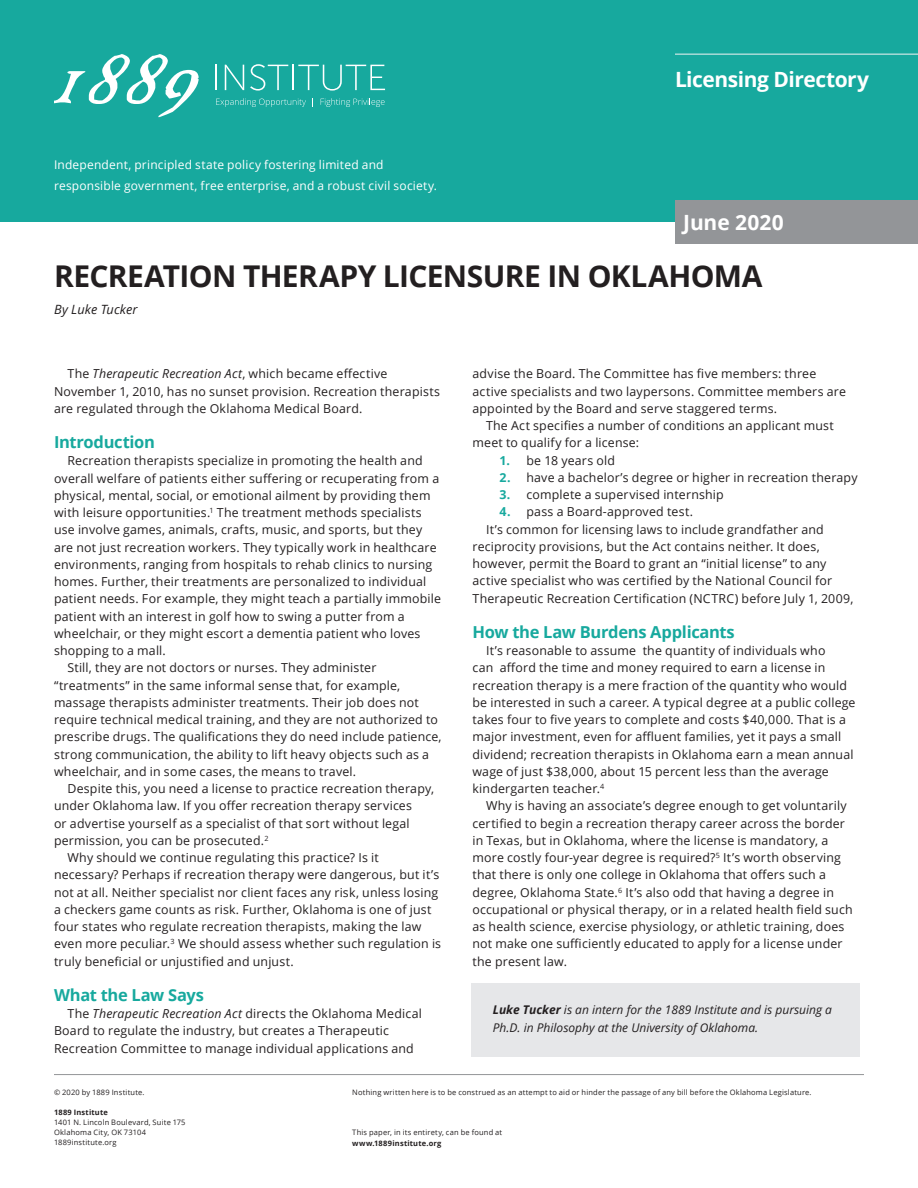
<style>
.page{position:relative;width:918px;height:1188px;background:#fff}
.page>*{position:absolute;margin:0;border:0;box-sizing:border-box;transform-origin:0 0}
.t1{font:700 30px "Open Sans";letter-spacing:-.02em;color:#231f20}
.t2{font:700 21px "Open Sans";letter-spacing:-.02em;color:#fff}
.t3{font:700 21px "Open Sans";color:#fff}
.Title_2{font:700 16.5px "Open Sans";letter-spacing:-.02em;color:#17a99e}
.Byline{font:italic 12.75px "Open Sans";letter-spacing:.01em;color:#231f20}
.Body_-_No_Grid{font:12.3px/17.2px "Open Sans";letter-spacing:.015em;color:#231f20}
.Body_Bullets{font:12.3px "Open Sans";letter-spacing:.015em;color:#231f20}
.t4{font:12px/21px "Open Sans";letter-spacing:.015em;color:#fff}
.Byline_Box{font:italic 12px/18px "Open Sans";color:#231f20}
.t5{font:7.5px/10.2px "Open Sans";letter-spacing:.025em;color:#231f20}
.t6{font:700 7.5px "Open Sans";letter-spacing:.025em;color:#231f20}
.s1{font-style:italic}
.s2{font-weight:700;color:#17a99e}
.s3{font-weight:700}
</style>
<div class="page">
<div style="left:0;top:0;width:918px;height:222px;background:#17a99e"></div>
<div style="left:675px;top:200px;width:243px;height:44px;background:#939598"></div>
<hr style="left:675px;top:54px;width:243px;height:1px;background:#f2f3f4">
<hr style="left:54px;top:1074px;width:810px;height:1px;background:#939598">
<svg style="left:54px;top:54px;width:145px;height:63px"></svg>
<hr style="left:215px;top:65px;width:2px;height:25px;background:#fff">
<svg style="left:225px;top:65px;width:19px;height:25px"></svg>
<svg style="left:250px;top:64px;width:135px;height:27px"></svg>
<svg style="left:216px;top:98px;width:90px;height:9px"></svg>
<svg style="left:321px;top:98px;width:64px;height:9px"></svg>
<div style="left:471px;top:983px;width:388px;height:74px;background:#e6e7e9"></div>
<p class="t4" style="left:54px;top:154px;width:385px">Independent, principled state policy fostering limited and responsible government, free enterprise, and a robust civil society.</p>
<h2 class="t2" style="left:675px;top:64px;width:195px">Licensing Directory</h2>
<h2 class="t3" style="left:683px;top:208px;width:102px">June 2020</h2>
<p class="t1" style="left:54px;top:255px;width:710px">RECREATION THERAPY LICENSURE IN OKLAHOMA</p>
<p class="Byline" style="left:54px;top:301px;width:85px">By Luke Tucker</p>
<p class="Body_-_No_Grid" style="left:54px;top:365px;width:388px;text-indent:14px">The <span class="s1">Therapeutic Recreation Act</span>, which became effective<br>November 1, 2010, has no sunset provision. Recreation therapists are regulated through the Oklahoma Medical Board.</p>
<p class="Title_2" style="left:54px;top:431px;width:102px">Introduction</p>
<p class="Body_-_No_Grid" style="left:54px;top:452px;width:389px;text-indent:14px">Recreation therapists specialize in promoting the health and overall welfare of patients either suffering or recuperating from a physical, mental, social, or emotional ailment by providing them with leisure opportunities.<sup>1</sup> The treatment methods specialists use involve games, animals, crafts, music, and sports, but they are not just recreation workers. They typically work in healthcare environments, ranging from hospitals to rehab clinics to nursing homes. Further, their treatments are personalized to individual patient needs. For example, they might teach a partially immobile patient with an interest in golf how to swing a putter from a wheelchair, or they might escort a dementia patient who loves shopping to a mall.</p>
<p class="Body_-_No_Grid" style="left:54px;top:659px;width:389px;text-indent:14px">Still, they are not doctors or nurses. They administer “treatments” in the same informal sense that, for example, massage therapists administer treatments. Their job does not require technical medical training, and they are not authorized to prescribe drugs. The qualifications they do need include patience, strong communication, the ability to lift heavy objects such as a wheelchair, and in some cases, the means to travel.</p>
<p class="Body_-_No_Grid" style="left:54px;top:780px;width:382px;text-indent:14px">Despite this, you need a license to practice recreation therapy, under Oklahoma law. If you offer recreation therapy services<br>or advertise yourself as a specialist of that sort without legal permission, you can be prosecuted.<sup>2</sup></p>
<p class="Body_-_No_Grid" style="left:54px;top:849px;width:389px;text-indent:14px">Why should we continue regulating this practice? Is it necessary? Perhaps if recreation therapy were dangerous, but it’s not at all. Neither specialist nor client faces any risk, unless losing a checkers game counts as risk. Further, Oklahoma is one of just four states who regulate recreation therapists, making the law even more peculiar.<sup>3</sup> We should assess whether such regulation is truly beneficial or unjustified and unjust.</p>
<p class="Title_2" style="left:54px;top:983px;width:151px">What the Law Says</p>
<p class="Body_-_No_Grid" style="left:54px;top:1005px;width:369px;text-indent:14px">The <span class="s1">Therapeutic Recreation Act</span> directs the Oklahoma Medical<br>Board to regulate the industry, but creates a Therapeutic<br>Recreation Committee to manage individual applications and</p>
<p class="Body_-_No_Grid" style="left:472px;top:365px;width:375px">advise the Board. The Committee has five members: three active specialists and two laypersons. Committee members are appointed by the Board and serve staggered terms.</p>
<p class="Body_-_No_Grid" style="left:472px;top:417px;width:363px;text-indent:14px">The Act specifies a number of conditions an applicant must meet to qualify for a license:</p>
<p class="Body_Bullets" style="left:500px;top:452px;width:117px"><span class="s2">1.</span> be 18 years old</p>
<p class="Body_Bullets" style="left:500px;top:469px;width:360px"><span class="s2">2.</span> have a bachelor’s degree or higher in recreation therapy</p>
<p class="Body_Bullets" style="left:500px;top:486px;width:226px"><span class="s2">3.</span> complete a supervised internship</p>
<p class="Body_Bullets" style="left:500px;top:504px;width:195px"><span class="s2">4.</span> pass a Board-approved test.</p>
<p class="Body_-_No_Grid" style="left:472px;top:520px;width:382px;text-indent:14px">It’s common for licensing laws to include grandfather and reciprocity provisions, but the Act contains neither. It does, however, permit the Board to grant an “initial license” to any active specialist who was certified by the National Council for Therapeutic Recreation Certification (NCTRC) before July 1, 2009,</p>
<p class="Title_2" style="left:472px;top:620px;width:264px">How the Law Burdens Applicants</p>
<p class="Body_-_No_Grid" style="left:472px;top:642px;width:385px;text-indent:14px">It’s reasonable to assume the quantity of individuals who<br>can afford the time and money required to earn a license in recreation therapy is a mere fraction of the quantity who would be interested in such a career. A typical degree at a public college takes four to five years to complete and costs $40,000. That is a major investment, even for affluent families, yet it pays a small dividend; recreation therapists in Oklahoma earn a mean annual wage of just $38,000, about 15 percent less than the average kindergarten teacher.<sup>4</sup></p>
<p class="Body_-_No_Grid" style="left:472px;top:797px;width:382px;text-indent:14px">Why is having an associate’s degree enough to get voluntarily certified to begin a recreation therapy career across the border in Texas, but in Oklahoma, where the license is mandatory, a more costly four-year degree is required?<sup>5</sup> It’s worth observing that there is only one college in Oklahoma that offers such a degree, Oklahoma State.<sup>6</sup> It’s also odd that having a degree in occupational or physical therapy, or in a related health field such as health science, exercise physiology, or athletic training, does not make one sufficiently educated to apply for a license under the present law.</p>
<p class="Byline_Box" style="left:493px;top:1001px;width:341px"><span class="s3">Luke Tucker</span> is an intern for the 1889 Institute and is pursuing a<br>Ph.D. in Philosophy at the University of Oklahoma.</p>
<p class="t5" style="left:54px;top:1087px;width:92px">© 2020 by 1889 Institute.</p>
<p class="t6" style="left:54px;top:1107px;width:55px">1889 Institute</p>
<p class="t5" style="left:54px;top:1117px;width:133px">1401 N. Lincoln Boulevard, Suite 175<br>Oklahoma City, OK 73104<br>1889institute.org</p>
<p class="t5" style="left:352px;top:1087px;width:461px">Nothing written here is to be construed as an attempt to aid or hinder the passage of any bill before the Oklahoma Legislature.</p>
<p class="t5" style="left:352px;top:1127px;width:152px">This paper, in its entirety, can be found at</p>
<p class="t6" style="left:352px;top:1138px;width:91px">www.1889institute.org</p>
</div>
